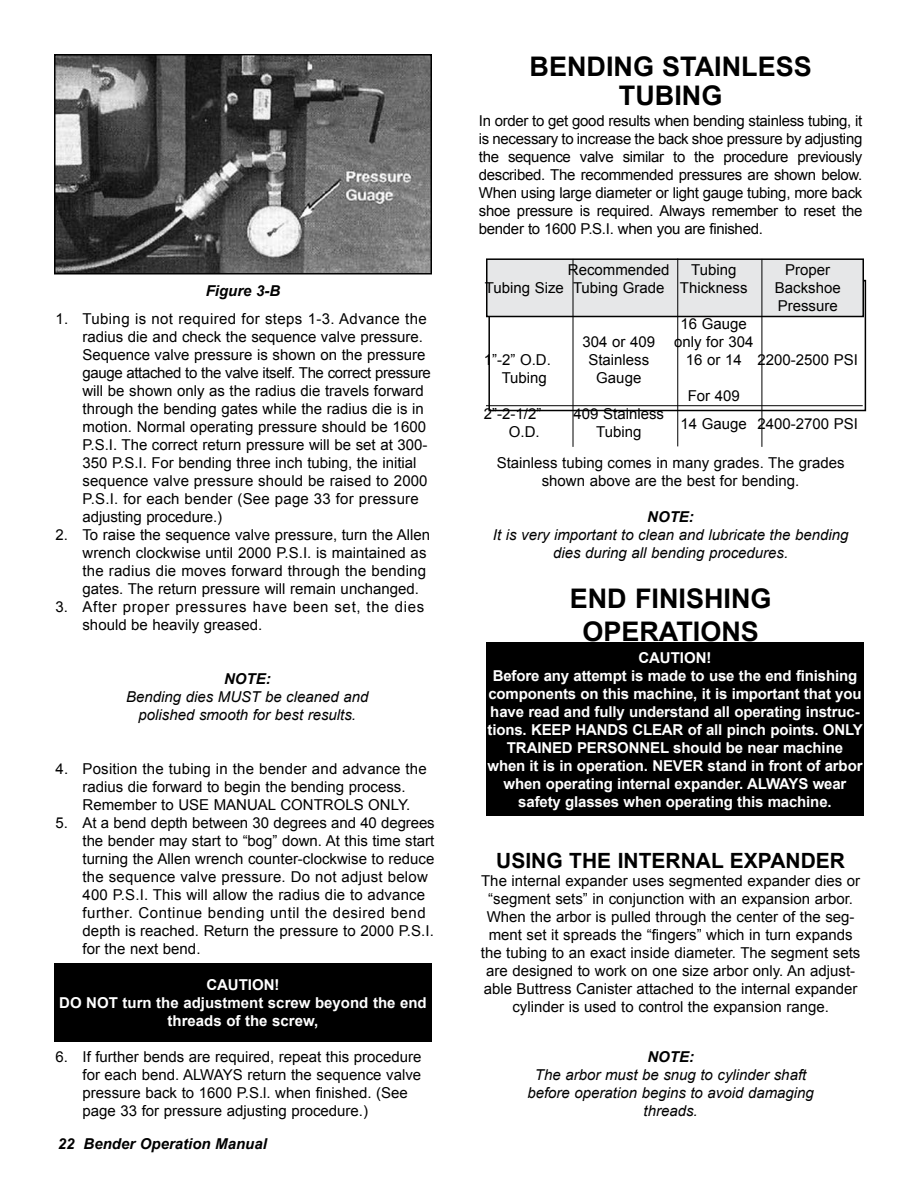
<style>
.page{position:relative;width:918px;height:1188px;background:#fff}
.page>*{position:absolute;margin:0;border:0;box-sizing:border-box;transform-origin:0 0}
.t1{font:700 27px/28.5px "Arial";color:#000;text-align:center}
.t2{font:700 21px "Arial";color:#000}
.t3{font:15px/18px "Arial";color:#000}
.t4{font:700 15px/18px "Arial";letter-spacing:-.01em;color:#fff;text-align:center}
.t5{font:italic 15px/18px "Arial";color:#000;text-align:center}
.t6{font:15px/18px "Arial";letter-spacing:.045em;color:#000}
.t7{font:italic 700 15px "Arial";color:#000}
</style>
<div class="page">
<div style="left:488px;top:280px;width:378px;height:131px;border:2px solid #000"></div>
<div style="left:487px;top:259px;width:376px;height:57px;background:#e6e7e8"></div>
<div style="left:486px;top:258px;width:378px;height:59px;border:2px solid #000"></div>
<img style="left:57px;top:57px;width:372px;height:214px">
<div style="left:54px;top:54px;width:378px;height:220px;border:2px solid #000"></div>
<hr style="left:486px;top:405px;width:377px;height:1px;background:#000">
<hr style="left:573px;top:259px;width:1px;height:188px;background:#000">
<hr style="left:677px;top:259px;width:1px;height:187px;background:#000">
<hr style="left:762px;top:259px;width:1px;height:188px;background:#000">
<div style="left:54px;top:963px;width:378px;height:79px;background:#000"></div>
<div style="left:486px;top:642px;width:378px;height:174px;background:#000"></div>
<p class="t7" style="left:206px;top:281px;width:76px">Figure 3-B</p>
<p class="t3" style="left:82px;top:310px;width:350px;text-indent:-27px">1. Tubing is not required for steps 1-3. Advance the radius die and check the sequence valve pressure.<br>Sequence valve pressure is shown on the pressure gauge attached to the valve itself. The correct pressure will be shown only as the radius die travels forward through the bending gates while the radius die is in motion. Normal operating pressure should be 1600<br>P.S.I. The correct return pressure will be set at 300- 350 P.S.I. For bending three inch tubing, the initial sequence valve pressure should be raised to 2000<br>P.S.I. for each bender (See page 33 for pressure adjusting procedure.)</p>
<p class="t3" style="left:82px;top:526px;width:349px;text-indent:-27px">2. To raise the sequence valve pressure, turn the Allen wrench clockwise until 2000 P.S.I. is maintained as the radius die moves forward through the bending gates. The return pressure will remain unchanged.</p>
<p class="t6" style="left:82px;top:598px;width:343px;text-indent:-27px">3. After proper pressures have been set, the dies should be heavily greased.</p>
<p class="t7" style="left:224px;top:669px;width:48px">NOTE:</p>
<p class="t5" style="left:126px;top:688px;width:244px">Bending dies MUST be cleaned and polished smooth for best results.</p>
<p class="t3" style="left:83px;top:760px;width:346px;text-indent:-27px">4. Position the tubing in the bender and advance the radius die forward to begin the bending process.<br>Remember to USE MANUAL CONTROLS ONLY.</p>
<p class="t3" style="left:83px;top:814px;width:354px;text-indent:-27px">5. At a bend depth between 30 degrees and 40 degrees the bender may start to “bog” down. At this time start turning the Allen wrench counter-clockwise to reduce the sequence valve pressure. Do not adjust below 400 P.S.I. This will allow the radius die to advance further. Continue bending until the desired bend depth is reached. Return the pressure to 2000 P.S.I. for the next bend.</p>
<p class="t4" style="left:59px;top:976px;width:369px">CAUTION!<br>DO NOT turn the adjustment screw beyond the end threads of the screw,</p>
<p class="t3" style="left:83px;top:1048px;width:340px;text-indent:-27px">6. If further bends are required, repeat this procedure for each bend. ALWAYS return the sequence valve pressure back to 1600 P.S.l. when finished. (See page 33 for pressure adjusting procedure.)</p>
<p class="t7" style="left:58px;top:1134px;width:211px">22 Bender Operation Manual</p>
<h1 class="t1" style="left:530px;top:53px;width:284px">BENDING STAINLESS<br>TUBING</h1>
<p class="t3" style="left:479px;top:112px;width:385px;text-align:justify">In order to get good results when bending stainless tubing, it is necessary to increase the back shoe pressure by adjusting the sequence valve similar to the procedure previously described. The recommended pressures are shown below.<br>When using large diameter or light gauge tubing, more back shoe pressure is required. Always remember to reset the bender to 1600 P.S.I. when you are finished.</p>
<p class="t3" style="left:568px;top:261px;width:103px">Recommended</p>
<p class="t3" style="left:691px;top:261px;width:47px">Tubing</p>
<p class="t3" style="left:785px;top:261px;width:47px">Proper</p>
<p class="t3" style="left:485px;top:279px;width:264px">Tubing Size Tubing Grade Thickness</p>
<p class="t3" style="left:775px;top:279px;width:67px">Backshoe<br>Pressure</p>
<p class="t3" style="left:681px;top:315px;width:68px">16 Gauge</p>
<p class="t3" style="left:583px;top:333px;width:74px">304 or 409</p>
<p class="t3" style="left:674px;top:333px;width:81px">only for 304</p>
<p class="t3" style="left:484px;top:351px;width:69px">1”-2” O.D.</p>
<p class="t3" style="left:588px;top:351px;width:62px">Stainless</p>
<p class="t3" style="left:686px;top:351px;width:174px">16 or 14 2200-2500 PSI</p>
<p class="t3" style="left:502px;top:369px;width:47px">Tubing</p>
<p class="t3" style="left:596px;top:369px;width:47px">Gauge</p>
<p class="t3" style="left:688px;top:387px;width:54px">For 409</p>
<p class="t3" style="left:484px;top:405px;width:59px">2”-2-1/2”</p>
<p class="t3" style="left:574px;top:405px;width:92px">409 Stainless</p>
<p class="t3" style="left:681px;top:415px;width:179px">14 Gauge 2400-2700 PSI</p>
<p class="t3" style="left:509px;top:423px;width:32px">O.D.</p>
<p class="t3" style="left:596px;top:423px;width:47px">Tubing</p>
<p class="t3" style="left:497px;top:454px;width:349px;text-align:center">Stainless tubing comes in many grades. The grades shown above are the best for bending.</p>
<p class="t7" style="left:647px;top:507px;width:48px">NOTE:</p>
<p class="t5" style="left:493px;top:526px;width:357px">It is very important to clean and lubricate the bending dies during all bending procedures.</p>
<h1 class="t1" style="left:570px;top:584px;width:203px;line-height:32.4px">END FINISHING<br>OPERATIONS</h1>
<p class="t4" style="left:487px;top:649px;width:377px">CAUTION!<br>Before any attempt is made to use the end finishing components on this machine, it is important that you have read and fully understand all operating instruc&shy;tions. KEEP HANDS CLEAR of all pinch points. ONLY TRAINED PERSONNEL should be near machine when it is in operation. NEVER stand in front of arbor when operating internal expander. ALWAYS wear safety glasses when operating this machine.</p>
<h2 class="t2" style="left:496px;top:846px;width:350px">USING THE INTERNAL EXPANDER</h2>
<p class="t3" style="left:481px;top:871px;width:381px;text-align:center">The internal expander uses segmented expander dies or “segment sets” in conjunction with an expansion arbor.<br>When the arbor is pulled through the center of the seg&shy;ment set it spreads the “fingers” which in turn expands the tubing to an exact inside diameter. The segment sets are designed to work on one size arbor only. An adjust&shy;able Buttress Canister attached to the internal expander cylinder is used to control the expansion range.</p>
<p class="t7" style="left:647px;top:1047px;width:48px">NOTE:</p>
<p class="t5" style="left:527px;top:1066px;width:288px">The arbor must be snug to cylinder shaft before operation begins to avoid damaging threads.</p>
</div>
